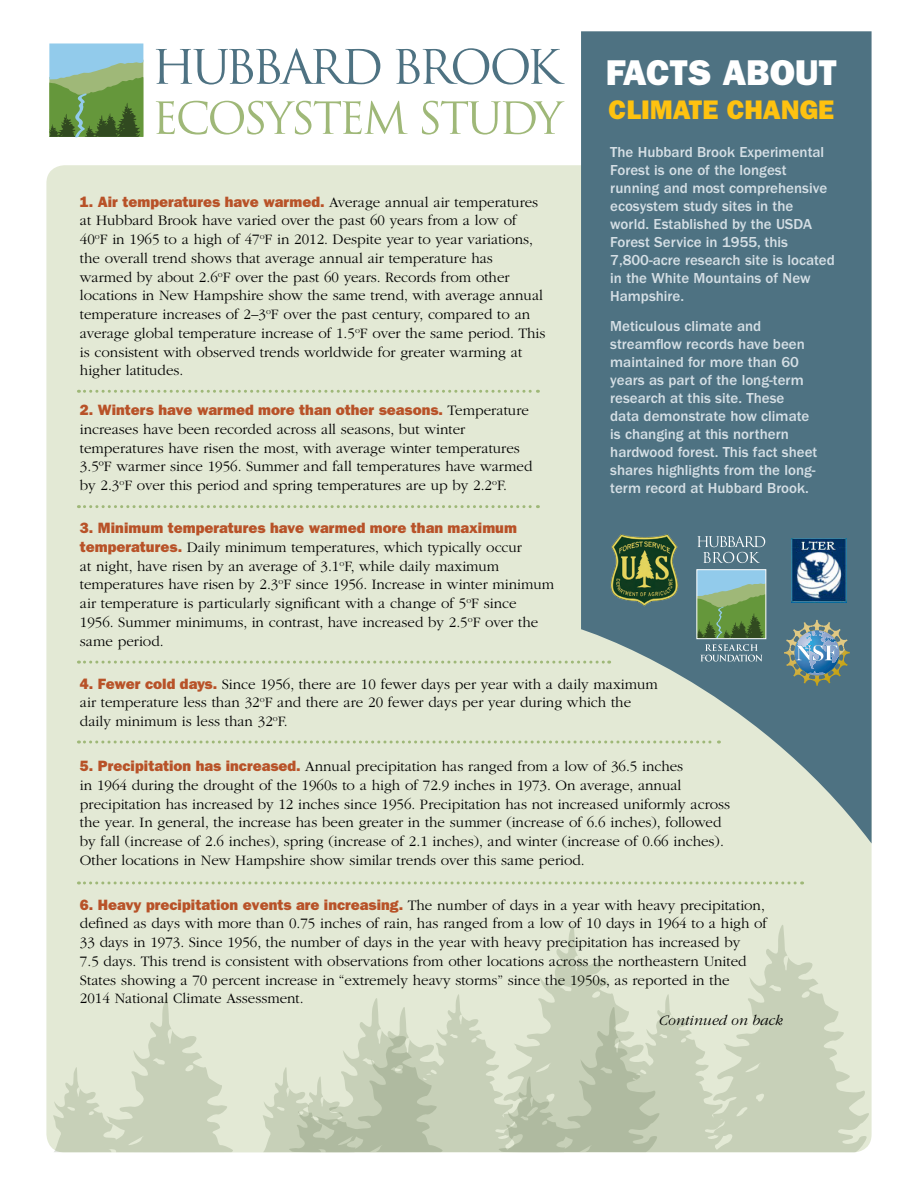
<style>
.page{position:relative;width:918px;height:1188px;background:#fff}
.page>*{position:absolute;margin:0;border:0;box-sizing:border-box;transform-origin:0 0}
.t1{font:36px "ITC Franklin Gothic Std Hvy";color:#fff}
.t2{font:27px "ITC Franklin Gothic Std Hvy";color:#fec210}
.t3{font:300 15px/18.8px "ITC Garamond Std";color:#000}
.t4{font:500 15px/18px "ITC Franklin Gothic Std";color:#d5dfe5}
.t5{font:italic 300 15px "ITC Garamond Std";color:#000}
.s1{font-family:"ITC Franklin Gothic Std Hvy";font-weight:400;color:#b85228}
</style>
<div class="page">
<div style="left:46px;top:165px;width:826px;height:987px;background:#e3e9d5;border-radius:18px"></div>
<svg style="left:581px;top:31px;width:291px;height:812px;fill:#4e7282"></svg>
<svg style="left:49px;top:44px;width:94px;height:94px;background:#78a479"></svg>
<svg style="left:156px;top:48px;width:224px;height:37px"></svg>
<svg style="left:396px;top:48px;width:169px;height:37px"></svg>
<svg style="left:156px;top:101px;width:252px;height:34px"></svg>
<svg style="left:422px;top:101px;width:142px;height:34px"></svg>
<svg style="left:662px;top:925px;width:209px;height:227px;fill:#c7d0b8"></svg>
<svg style="left:443px;top:925px;width:219px;height:227px"></svg>
<svg style="left:53px;top:998px;width:181px;height:155px"></svg>
<svg style="left:262px;top:998px;width:181px;height:155px"></svg>
<img style="left:792px;top:538px;width:55px;height:64px">
<svg style="left:784px;top:620px;width:66px;height:66px;background:#708e94"></svg>
<svg style="left:78px;top:390px;width:460px;height:3px"></svg>
<svg style="left:78px;top:505px;width:460px;height:3px"></svg>
<svg style="left:78px;top:661px;width:532px;height:3px"></svg>
<svg style="left:78px;top:741px;width:641px;height:3px"></svg>
<svg style="left:78px;top:881px;width:725px;height:3px"></svg>
<svg style="left:697px;top:536px;width:68px;height:27px;background:#6f8c99"></svg>
<svg style="left:697px;top:571px;width:69px;height:90px;background:#739c7e"></svg>
<div style="left:697px;top:569px;width:69px;height:70px;border:1px solid #fff"></div>
<img style="left:610px;top:534px;width:69px;height:72px">
<p class="t1" style="left:606px;top:52px;width:232px">FACTS ABOUT</p>
<p class="t2" style="left:609px;top:94px;width:227px">CLIMATE CHANGE</p>
<p class="t4" style="left:610px;top:143px;width:226px">The Hubbard Brook Experimental<br>Forest is one of the longest running and most comprehensive ecosystem study sites in the world. Established by the USDA<br>Forest Service in 1955, this<br>7,800-acre research site is located in the White Mountains of New<br>Hampshire.</p>
<p class="t4" style="left:610px;top:317px;width:209px">Meticulous climate and streamflow records have been maintained for more than 60 years as part of the long-term research at this site. These<br>data demonstrate how climate is changing at this northern hardwood forest. This fact sheet shares highlights from the long&shy;term record at Hubbard Brook.</p>
<p class="t3" style="left:80px;top:193px;width:467px"><span class="s1">1. Air temperatures have warmed.</span> Average annual air temperatures at Hubbard Brook have varied over the past 60 years from a low of 40<sup>o</sup>F in 1965 to a high of 47<sup>o</sup>F in 2012. Despite year to year variations, the overall trend shows that average annual air temperature has warmed by about 2.6<sup>o</sup>F over the past 60 years. Records from other locations in New Hampshire show the same trend, with average annual temperature increases of 2–3<sup>o</sup>F over the past century, compared to an average global temperature increase of 1.5<sup>o</sup>F over the same period. This is consistent with observed trends worldwide for greater warming at higher latitudes.</p>
<p class="t3" style="left:80px;top:401px;width:454px"><span class="s1">2. Winters have warmed more than other seasons.</span> Temperature increases have been recorded across all seasons, but winter temperatures have risen the most, with average winter temperatures 3.5ºF warmer since 1956. Summer and fall temperatures have warmed by 2.3<sup>o</sup>F over this period and spring temperatures are up by 2.2<sup>o</sup>F.</p>
<p class="t3" style="left:80px;top:519px;width:476px"><span class="s1">3. Minimum temperatures have warmed more than maximum temperatures.</span> Daily minimum temperatures, which typically occur<br>at night, have risen by an average of 3.1<sup>o</sup>F, while daily maximum temperatures have risen by 2.3<sup>o</sup>F since 1956. Increase in winter minimum air temperature is particularly significant with a change of 5<sup>o</sup>F since 1956. Summer minimums, in contrast, have increased by 2.5<sup>o</sup>F over the same period.</p>
<p class="t3" style="left:80px;top:675px;width:579px"><span class="s1">4. Fewer cold days.</span> Since 1956, there are 10 fewer days per year with a daily maximum air temperature less than 32<sup>o</sup>F and there are 20 fewer days per year during which the daily minimum is less than 32<sup>o</sup>F.</p>
<p class="t3" style="left:80px;top:757px;width:652px"><span class="s1">5. Precipitation has increased.</span> Annual precipitation has ranged from a low of 36.5 inches<br>in 1964 during the drought of the 1960s to a high of 72.9 inches in 1973. On average, annual precipitation has increased by 12 inches since 1956. Precipitation has not increased uniformly across the year. In general, the increase has been greater in the summer (increase of 6.6 inches), followed by fall (increase of 2.6 inches), spring (increase of 2.1 inches), and winter (increase of 0.66 inches).<br>Other locations in New Hampshire show similar trends over this same period.</p>
<p class="t3" style="left:80px;top:896px;width:689px"><span class="s1">6. Heavy precipitation events are increasing.</span> The number of days in a year with heavy precipitation, defined as days with more than 0.75 inches of rain, has ranged from a low of 10 days in 1964 to a high of 33 days in 1973. Since 1956, the number of days in the year with heavy precipitation has increased by<br>7.5 days. This trend is consistent with observations from other locations across the northeastern United States showing a 70 percent increase in “extremely heavy storms” since the 1950s, as reported in the<br>2014 National Climate Assessment.</p>
<p class="t5" style="left:659px;top:1012px;width:125px">Continued on back</p>
</div>
